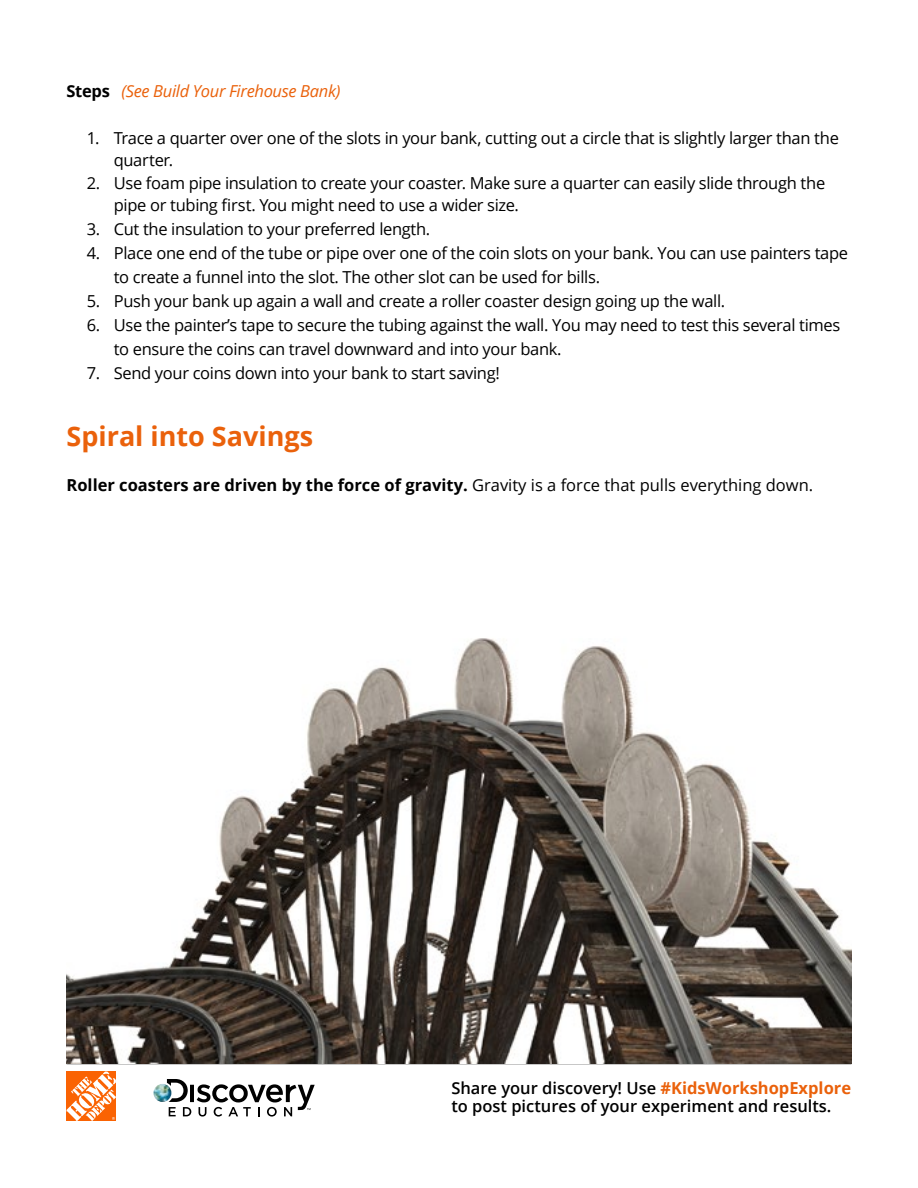
<style>
.page{position:relative;width:918px;height:1188px;background:#fff}
.page>*{position:absolute;margin:0;border:0;box-sizing:border-box;transform-origin:0 0}
.t1{font:700 27px "Open Sans";color:#ea610b}
.t2{font:16.5px/22.5px "Open Sans";letter-spacing:-.02em;color:#000}
.t3{font:600 16.5px/18px "Open Sans";color:#000}
.t4{font:700 16.5px "Open Sans";color:#000}
.t5{font:italic 16.5px "Open Sans";letter-spacing:-.02em;color:#ea610b}
.s1{font-weight:700;font-style:normal;color:#000}
.s2{font-weight:400}
.s3{font-weight:700;color:#ea610b}
</style>
<div class="page">
<svg style="left:67px;top:1072px;width:49px;height:49px"></svg>
<hr style="left:67px;top:1063px;width:784px;height:1px;background:#000">
<img style="left:153px;top:1084px;width:19px;height:18px;border-radius:9px">
<svg style="left:167px;top:1079px;width:148px;height:38px"></svg>
<img style="left:67px;top:638px;width:784px;height:425px">
<p class="t5" style="left:67px;top:80px;width:275px"><span class="s1">Steps</span> (See Build Your Firehouse Bank)</p>
<p class="t2" style="left:114px;top:126px;width:727px;text-indent:-27px">1. Trace a quarter over one of the slots in your bank, cutting out a circle that is slightly larger than the quarter.</p>
<p class="t2" style="left:114px;top:171px;width:713px;text-indent:-27px">2. Use foam pipe insulation to create your coaster. Make sure a quarter can easily slide through the pipe or tubing first. You might need to use a wider size.</p>
<p class="t2" style="left:87px;top:217px;width:345px">3. Cut the insulation to your preferred length.</p>
<p class="t2" style="left:114px;top:241px;width:736px;line-height:24px;text-indent:-27px">4. Place one end of the tube or pipe over one of the coin slots on your bank. You can use painters tape to create a funnel into the slot. The other slot can be used for bills.</p>
<p class="t2" style="left:87px;top:289px;width:640px">5. Push your bank up again a wall and create a roller coaster design going up the wall.</p>
<p class="t2" style="left:114px;top:313px;width:728px;line-height:24px;text-indent:-27px">6. Use the painter’s tape to secure the tubing against the wall. You may need to test this several times to ensure the coins can travel downward and into your bank.</p>
<p class="t2" style="left:87px;top:362px;width:415px">7. Send your coins down into your bank to start saving!</p>
<h1 class="t1" style="left:67px;top:418px;width:248px">Spiral into Savings</h1>
<p class="t4" style="left:67px;top:473px;width:748px">Roller coasters are driven by the force of gravity. <span class="s2">Gravity is a force that pulls everything down.</span></p>
<p class="t3" style="left:451px;top:1079px;width:401px">Share your discovery! Use <span class="s3">#KidsWorkshopExplore </span>to post pictures of your experiment and results.</p>
</div>
